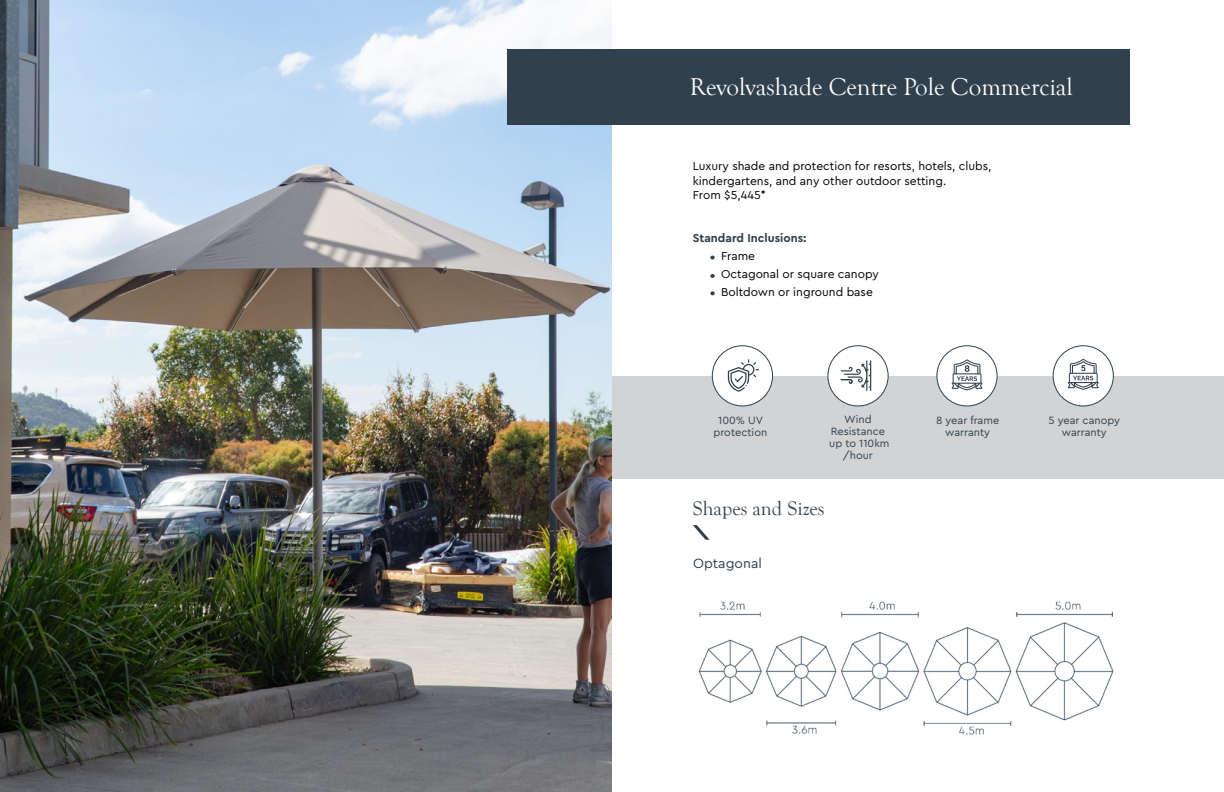
<style>
.page{position:relative;width:1224px;height:792px;background:#fff}
.page>*{position:absolute;margin:0;border:0;box-sizing:border-box;transform-origin:0 0}
.t1{font:25px "Goudy Old Style T";color:#fff}
.t2{font:20px "Goudy Old Style T";color:#30404d}
.t3{font:14px "Cera Pro";color:#30404d}
.t4{font:12px/14.4px "Cera Pro";color:#000}
.t5{font:700 12px "Cera Pro";color:#30404d}
.t6{font:11px/12px "Cera Pro";color:#30404d;text-align:center}
</style>
<div class="page">
<img style="left:0;top:0;width:612px;height:792px">
<div style="left:507px;top:50px;width:622px;height:75px;background:#30404d"></div>
<svg style="left:710px;top:256px;width:5px;height:4px"></svg>
<svg style="left:710px;top:274px;width:5px;height:4px"></svg>
<svg style="left:710px;top:291px;width:5px;height:4px"></svg>
<div style="left:612px;top:376px;width:612px;height:103px;background:#d1d3d4"></div>
<div style="left:712px;top:346px;width:61px;height:60px;background:#fff;border-radius:50%"></div>
<div style="left:712px;top:345px;width:61px;height:61px;border:1px solid #30404d;border-radius:50%"></div>
<svg style="left:728px;top:359px;width:31px;height:33px"></svg>
<div style="left:828px;top:346px;width:60px;height:60px;background:#fff;border-radius:50%"></div>
<div style="left:827px;top:345px;width:62px;height:61px;border:1px solid #30404d;border-radius:50%"></div>
<svg style="left:841px;top:360px;width:30px;height:31px"></svg>
<div style="left:937px;top:346px;width:60px;height:60px;background:#fff;border-radius:50%"></div>
<div style="left:936px;top:345px;width:62px;height:61px;border:1px solid #30404d;border-radius:50%"></div>
<svg style="left:952px;top:359px;width:31px;height:31px"></svg>
<div style="left:1053px;top:346px;width:60px;height:60px;background:#fff;border-radius:50%"></div>
<div style="left:1053px;top:345px;width:61px;height:61px;border:1px solid #30404d;border-radius:50%"></div>
<svg style="left:1068px;top:359px;width:31px;height:31px"></svg>
<img style="left:698px;top:601px;width:416px;height:134px">
<svg style="left:693px;top:525px;width:17px;height:15px"></svg>
<h1 class="t1" style="left:690px;top:73px;width:384px">Revolvashade Centre Pole Commercial</h1>
<p class="t4" style="left:693px;top:159px;width:300px">Luxury shade and protection for resorts, hotels, clubs, kindergartens, and any other outdoor setting.<br>From $5,445*</p>
<p class="t5" style="left:693px;top:230px;width:115px">Standard Inclusions:</p>
<p class="t4" style="left:721px;top:247px;width:159px;line-height:18px">Frame<br>Octagonal or square canopy<br>Boltdown or inground base</p>
<p class="t6" style="left:829px;top:413px;width:62px">Wind<br>Resistance up to 110km /hour</p>
<p class="t6" style="left:714px;top:414px;width:55px">100% UV protection</p>
<p class="t6" style="left:936px;top:414px;width:65px">8 year frame warranty</p>
<p class="t6" style="left:1049px;top:414px;width:73px">5 year canopy warranty</p>
<h2 class="t2" style="left:693px;top:498px;width:133px">Shapes and Sizes</h2>
<p class="t3" style="left:693px;top:554px;width:70px">Optagonal</p>
</div>
